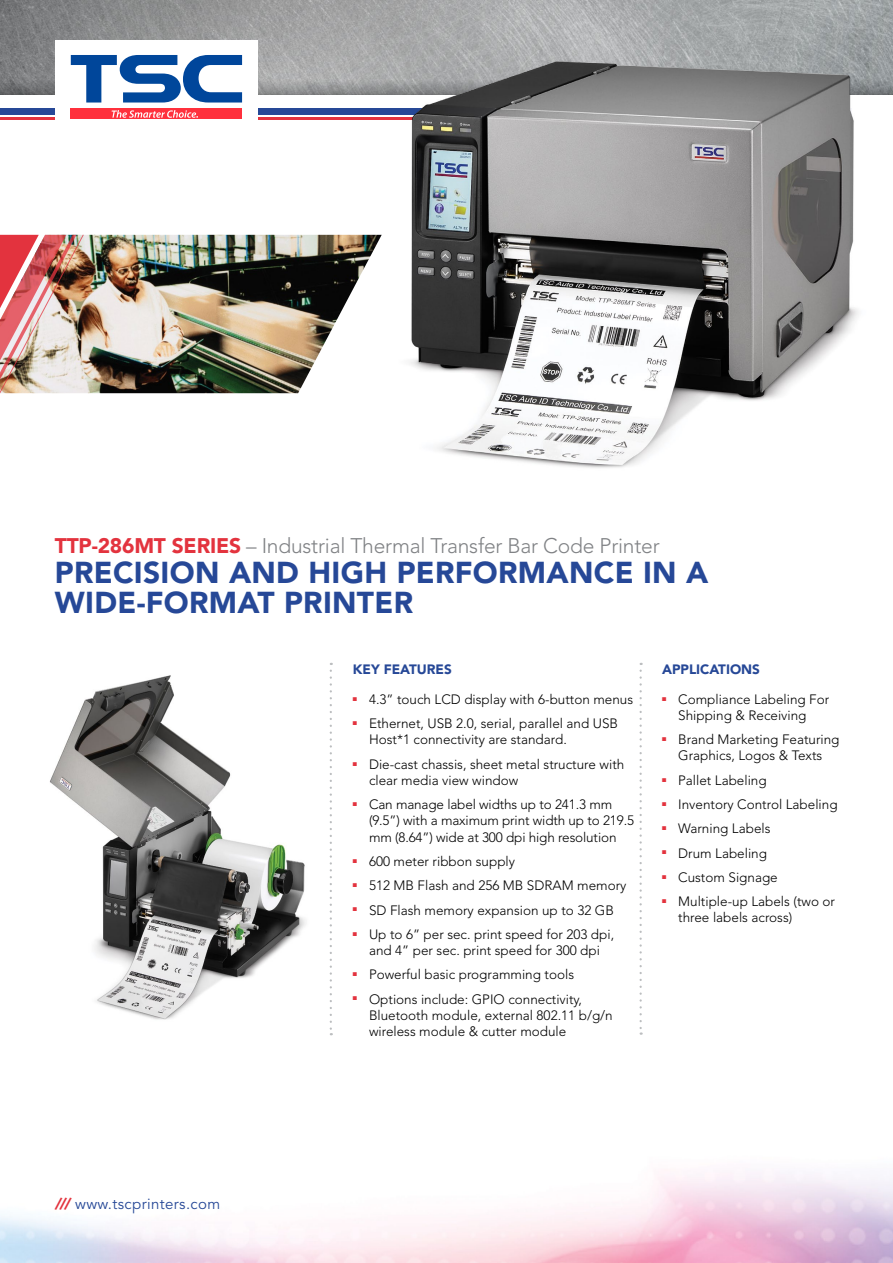
<style>
.page{position:relative;width:893px;height:1263px;background:#fff}
.page>*{position:absolute;margin:0;border:0;box-sizing:border-box;transform-origin:0 0}
.t1{font:900 30px/30px "Avenir";letter-spacing:.01em;color:#264897}
.t2{font:300 21px "Avenir";letter-spacing:-.01em;color:#808285}
.t3{font:15px "Avenir LT Std";letter-spacing:.025em;color:#264897}
.t4{font:300 13.5px/16.2px "Avenir";color:#000}
.t5{font:900 13.5px "Avenir";color:#264897}
.s1{font-weight:900;color:#e3333e}
.s2{font-family:"Avenir";font-weight:900;font-style:italic;color:#e3333e}
</style>
<div class="page">
<img style="left:0;top:0;width:893px;height:80px">
<svg style="left:0;top:80px;width:319px;height:14px;background:#868789"></svg>
<div style="left:0;top:108px;width:851px;height:7px;background:#264897"></div>
<hr style="left:0;top:117px;width:851px;height:2px;background:#e3333e">
<div style="left:55px;top:40px;width:203px;height:87px;background:#fff"></div>
<svg style="left:71px;top:55px;width:171px;height:48px"></svg>
<div style="left:71px;top:109px;width:171px;height:10px;background:#ff303c"></div>
<svg style="left:112px;top:110px;width:86px;height:8px"></svg>
<img style="left:84px;top:235px;width:235px;height:158px">
<img style="left:0;top:235px;width:84px;height:158px">
<svg style="left:330px;top:671px;width:2px;height:364px"></svg>
<svg style="left:639px;top:671px;width:3px;height:364px"></svg>
<img style="left:50px;top:675px;width:256px;height:345px">
<img style="left:319px;top:27px;width:574px;height:441px">
<img style="left:412px;top:61px;width:441px;height:403px">
<h2 class="t2" style="left:55px;top:534px;width:606px"><span class="s1">TTP-286MT SERIES</span> – Industrial Thermal Transfer Bar Code Printer</h2>
<h1 class="t1" style="left:55px;top:558px;width:655px">PRECISION AND HIGH PERFORMANCE IN A<br>WIDE-FORMAT PRI NTER</h1>
<p class="t3" style="left:55px;top:1195px;width:167px"><span class="s2">///</span> www.tscprinters.com</p>
<p class="t5" style="left:353px;top:661px;width:101px">KEY FEATURES</p>
<p class="t4" style="left:353px;top:691px;width:282px"><sup>■</sup> 4.3” touch LCD display with 6-button menus</p>
<p class="t4" style="left:369px;top:715px;width:251px;text-indent:-16px"><sup>■</sup> Ethernet, USB 2.0, serial, parallel and USB<br>Host*1 connectivity are standard.</p>
<p class="t4" style="left:369px;top:756px;width:257px;text-indent:-16px"><sup>■</sup> Die-cast chassis, sheet metal structure with clear media view window</p>
<p class="t4" style="left:369px;top:796px;width:267px;text-indent:-16px"><sup>■</sup> Can manage label widths up to 241.3 mm (9.5”) with a maximum print width up to 219.5 mm (8.64”) wide at 300 dpi high resolution</p>
<p class="t4" style="left:353px;top:853px;width:164px"><sup>■</sup> 600 meter ribbon supply</p>
<p class="t4" style="left:353px;top:877px;width:275px"><sup>■</sup> 512 MB Flash and 256 MB SDRAM memory</p>
<p class="t4" style="left:353px;top:902px;width:263px"><sup>■</sup> SD Flash memory expansion up to 32 GB</p>
<p class="t4" style="left:353px;top:926px;width:263px;text-align:center"><sup>■</sup> Up to 6” per sec. print speed for 203 dpi, and 4” per sec. print speed for 300 dpi</p>
<p class="t4" style="left:353px;top:966px;width:223px"><sup>■</sup> Powerful basic programming tools</p>
<p class="t4" style="left:369px;top:991px;width:245px;text-indent:-16px"><sup>■</sup> Options include: GPIO connectivity,<br>Bluetooth module, external 802.11 b/g/n wireless module &amp; cutter module</p>
<p class="t5" style="left:662px;top:661px;width:48px">APPLICAT</p>
<p class="t5" style="left:726px;top:661px;width:15px">IONS</p>
<p class="t4" style="left:662px;top:691px;width:169px;text-align:center"><sup>■</sup> Compliance Labeling For<br>Shipping &amp; Receiving</p>
<p class="t4" style="left:662px;top:731px;width:179px;text-align:center"><sup>■</sup> Brand Marketing Featuring<br>Graphics, Logos &amp; Texts</p>
<p class="t4" style="left:662px;top:772px;width:106px"><sup>■</sup> Pallet Labeling</p>
<p class="t4" style="left:662px;top:796px;width:177px"><sup>■</sup> Inventory Control Labeling</p>
<p class="t4" style="left:662px;top:820px;width:110px"><sup>■</sup> Warning Labels</p>
<p class="t4" style="left:662px;top:845px;width:106px"><sup>■</sup> Drum Labeling</p>
<p class="t4" style="left:662px;top:869px;width:117px"><sup>■</sup> Custom Signage</p>
<p class="t4" style="left:678px;top:893px;width:158px;text-indent:-16px"><sup>■</sup> Multiple-up Labels (two or three labels across)</p>
</div>
